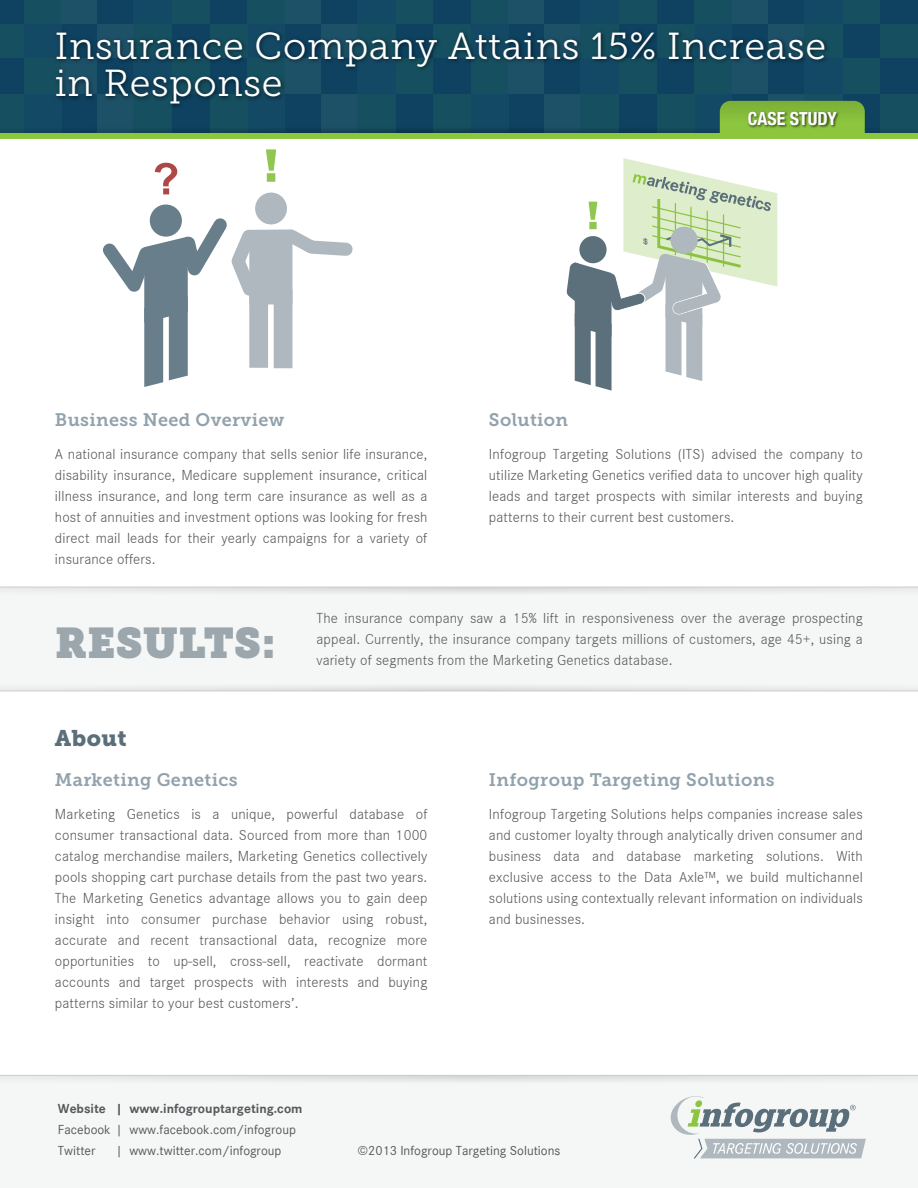
<style>
.page{position:relative;width:918px;height:1188px;background:#fff}
.page>*{position:absolute;margin:0;border:0;box-sizing:border-box;transform-origin:0 0}
.t1{font:42.45px "Museo Slab";color:#9ca6ad}
.t2{font:37.5px/37.5px "Museo Slab 300";letter-spacing:.02em;color:#fff}
.t3{font:22.5px "Museo Slab 900";letter-spacing:.015em;color:#5b6f7b}
.t4{font:18px "Museo Slab 700";letter-spacing:.02em;color:#92a2ad}
.t5{font:700 condensed 18px "Helvetica Neue";color:#fff}
.t6{font:300 15px/21px "Corporate S";letter-spacing:.01em;color:#57585a;text-align:justify}
.t7{font:13.5px/21px "Corporate S";color:#57585a}
.t8{font:700 13.5px "Corporate S";color:#57585a}
</style>
<div class="page">
<div style="left:0;top:1076px;width:918px;height:112px;background:#f5f7f7"></div>
<svg style="left:671px;top:1096px;width:195px;height:63px"></svg>
<div style="left:0;top:1076px;width:918px;height:7px;background:#e9ebeb"></div>
<hr style="left:0;top:1075px;width:918px;height:1px;background:#cbccce">
<div style="left:0;top:0;width:24px;height:24px;background:#0e4260"></div>
<div style="left:24px;top:0;width:38px;height:24px;background:#165060"></div>
<div style="left:62px;top:0;width:35px;height:24px;background:#1d5168"></div>
<div style="left:98px;top:0;width:36px;height:24px;background:#0e4260"></div>
<div style="left:134px;top:0;width:38px;height:24px;background:#144965"></div>
<div style="left:172px;top:0;width:38px;height:24px;background:#165060"></div>
<div style="left:24px;top:24px;width:38px;height:36px;background:#144965"></div>
<div style="left:0;top:24px;width:24px;height:36px;background:#165060"></div>
<div style="left:0;top:58px;width:24px;height:36px;background:#0e4260"></div>
<div style="left:24px;top:58px;width:38px;height:36px;background:#165060"></div>
<div style="left:172px;top:94px;width:38px;height:40px;background:#0e4260"></div>
<div style="left:134px;top:94px;width:38px;height:40px;background:#165060"></div>
<div style="left:98px;top:94px;width:36px;height:40px;background:#1d5168"></div>
<div style="left:62px;top:94px;width:36px;height:40px;background:#0e4260"></div>
<div style="left:24px;top:94px;width:38px;height:40px;background:#144965"></div>
<div style="left:0;top:94px;width:24px;height:40px;background:#165060"></div>
<div style="left:210px;top:0;width:37px;height:24px;background:#0e4260"></div>
<div style="left:248px;top:0;width:37px;height:24px;background:#165060"></div>
<div style="left:285px;top:0;width:36px;height:24px;background:#1d5168"></div>
<div style="left:321px;top:0;width:36px;height:24px;background:#0e4260"></div>
<div style="left:357px;top:0;width:39px;height:24px;background:#144965"></div>
<div style="left:396px;top:0;width:38px;height:24px;background:#165060"></div>
<div style="left:396px;top:94px;width:38px;height:40px;background:#0e4260"></div>
<div style="left:357px;top:94px;width:39px;height:40px;background:#165060"></div>
<div style="left:321px;top:94px;width:36px;height:40px;background:#1d5168"></div>
<div style="left:285px;top:94px;width:36px;height:40px;background:#0e4260"></div>
<div style="left:248px;top:94px;width:37px;height:40px;background:#144965"></div>
<div style="left:210px;top:94px;width:38px;height:40px;background:#165060"></div>
<div style="left:434px;top:0;width:37px;height:24px;background:#0e4260"></div>
<div style="left:471px;top:0;width:37px;height:24px;background:#165060"></div>
<div style="left:508px;top:0;width:36px;height:24px;background:#1d5168"></div>
<div style="left:544px;top:0;width:36px;height:24px;background:#0e4260"></div>
<div style="left:580px;top:0;width:40px;height:24px;background:#144965"></div>
<div style="left:620px;top:0;width:37px;height:24px;background:#165060"></div>
<div style="left:620px;top:94px;width:37px;height:40px;background:#0e4260"></div>
<div style="left:580px;top:94px;width:40px;height:40px;background:#165060"></div>
<div style="left:544px;top:94px;width:36px;height:40px;background:#1d5168"></div>
<div style="left:508px;top:94px;width:36px;height:40px;background:#0e4260"></div>
<div style="left:471px;top:94px;width:37px;height:40px;background:#144965"></div>
<div style="left:434px;top:94px;width:37px;height:40px;background:#165060"></div>
<div style="left:657px;top:0;width:37px;height:24px;background:#0e4260"></div>
<div style="left:694px;top:0;width:38px;height:24px;background:#165060"></div>
<div style="left:732px;top:0;width:36px;height:24px;background:#1d5168"></div>
<div style="left:768px;top:0;width:36px;height:24px;background:#0e4260"></div>
<div style="left:804px;top:0;width:39px;height:24px;background:#144965"></div>
<div style="left:843px;top:0;width:37px;height:24px;background:#165060"></div>
<div style="left:843px;top:24px;width:37px;height:36px;background:#0e4260"></div>
<div style="left:843px;top:58px;width:37px;height:36px;background:#165060"></div>
<div style="left:843px;top:94px;width:37px;height:40px;background:#0e4260"></div>
<div style="left:694px;top:94px;width:38px;height:40px;background:#144965"></div>
<div style="left:657px;top:94px;width:37px;height:40px;background:#165060"></div>
<div style="left:880px;top:0;width:38px;height:24px;background:#0e4260"></div>
<div style="left:880px;top:24px;width:38px;height:36px;background:#165060"></div>
<div style="left:880px;top:58px;width:38px;height:36px;background:#0e4260"></div>
<hr style="left:917px;top:58px;width:1px;height:36px;background:#165060">
<div style="left:880px;top:94px;width:38px;height:40px;background:#165060"></div>
<svg style="left:29px;top:126px;width:691px;height:7px"></svg>
<div style="left:0;top:133px;width:918px;height:5px;background:#8bc63e"></div>
<svg style="left:720px;top:117px;width:145px;height:16px"></svg>
<img style="left:746px;top:117px;width:95px;height:16px">
<img style="left:57px;top:22px;width:808px;height:95px">
<div style="left:0;top:587px;width:918px;height:104px;background:#f5f7f7"></div>
<svg style="left:0;top:588px;width:918px;height:5px"></svg>
<div style="left:0;top:683px;width:918px;height:8px;background:#ebedee"></div>
<hr style="left:0;top:691px;width:918px;height:1px;background:#cbccce">
<hr style="left:0;top:587px;width:918px;height:1px;background:#cbccce">
<svg style="left:155px;top:163px;width:22px;height:31px"></svg>
<div style="left:150px;top:205px;width:32px;height:32px;background:#687e8b;border-radius:50%"></div>
<div style="left:255px;top:193px;width:32px;height:31px;background:#aeb8be;border-radius:50%"></div>
<div style="left:249px;top:229px;width:43px;height:76px;background:#aeb8be"></div>
<svg style="left:103px;top:207px;width:164px;height:180px"></svg>
<svg style="left:274px;top:219px;width:79px;height:44px"></svg>
<div style="left:274px;top:290px;width:18px;height:78px;background:#aeb8be"></div>
<div style="left:249px;top:289px;width:19px;height:79px;background:#aeb8be"></div>
<svg style="left:266px;top:149px;width:10px;height:33px"></svg>
<svg style="left:566px;top:158px;width:211px;height:233px"></svg>
<h2 class="t2" style="left:55px;top:28px;width:773px">Insurance Company Attains 15% Increase in Response</h2>
<p class="t5" style="left:748px;top:104px;width:90px">CASE STUDY</p>
<p class="t4" style="left:55px;top:410px;width:231px">Business Need Overview</p>
<p class="t6" style="left:55px;top:443px;width:374px">A national insurance company that sells senior life insurance, disability insurance, Medicare supplement insurance, critical illness insurance, and long term care insurance as well as a host of annuities and investment options was looking for fresh direct mail leads for their yearly campaigns for a variety of insurance offers.</p>
<p class="t4" style="left:489px;top:410px;width:81px">Solution</p>
<p class="t6" style="left:489px;top:443px;width:375px">Infogroup Targeting Solutions (ITS) advised the company to utilize Marketing Genetics verified data to uncover high quality leads and target prospects with similar interests and buying patterns to their current best customers.</p>
<h1 class="t1" style="left:55px;top:617px;width:223px">RESULTS:</h1>
<p class="t6" style="left:316px;top:607px;width:548px">The insurance company saw a 15% lift in responsiveness over the average prospecting appeal. Currently, the insurance company targets millions of customers, age 45+, using a</p>
<p class="t6" style="left:316px;top:649px;width:358px">variety of segments from the Marketing Genetics database.</p>
<h3 class="t3" style="left:55px;top:725px;width:73px">About</h3>
<p class="t4" style="left:55px;top:770px;width:184px">Marketing Genetics</p>
<p class="t6" style="left:55px;top:803px;width:374px">Marketing Genetics is a unique, powerful database of consumer transactional data. Sourced from more than 1000 catalog merchandise mailers, Marketing Genetics collectively pools shopping cart purchase details from the past two years.<br>The Marketing Genetics advantage allows you to gain deep insight into consumer purchase behavior using robust, accurate and recent transactional data, recognize more opportunities to up-sell, cross-sell, reactivate dormant accounts and target prospects with interests and buying patterns similar to your best customers’.</p>
<p class="t4" style="left:489px;top:769px;width:287px">Infogroup Targeting Solutions</p>
<p class="t6" style="left:489px;top:803px;width:375px">Infogroup Targeting Solutions helps companies increase sales and customer loyalty through analytically driven consumer and business data and database marketing solutions. With exclusive access to the Data Axle™, we build multichannel solutions using contextually relevant information on individuals and businesses.</p>
<p class="t8" style="left:58px;top:1099px;width:246px">Website | www.infogrouptargeting.com</p>
<p class="t7" style="left:58px;top:1118px;width:239px">Facebook | www.facebook.com/infogroup<br>Twitter</p>
<p class="t7" style="left:116px;top:1139px;width:167px">| www.twitter.com/infogroup</p>
<p class="t7" style="left:358px;top:1139px;width:204px">©2013 Infogroup Targeting Solutions</p>
</div>
